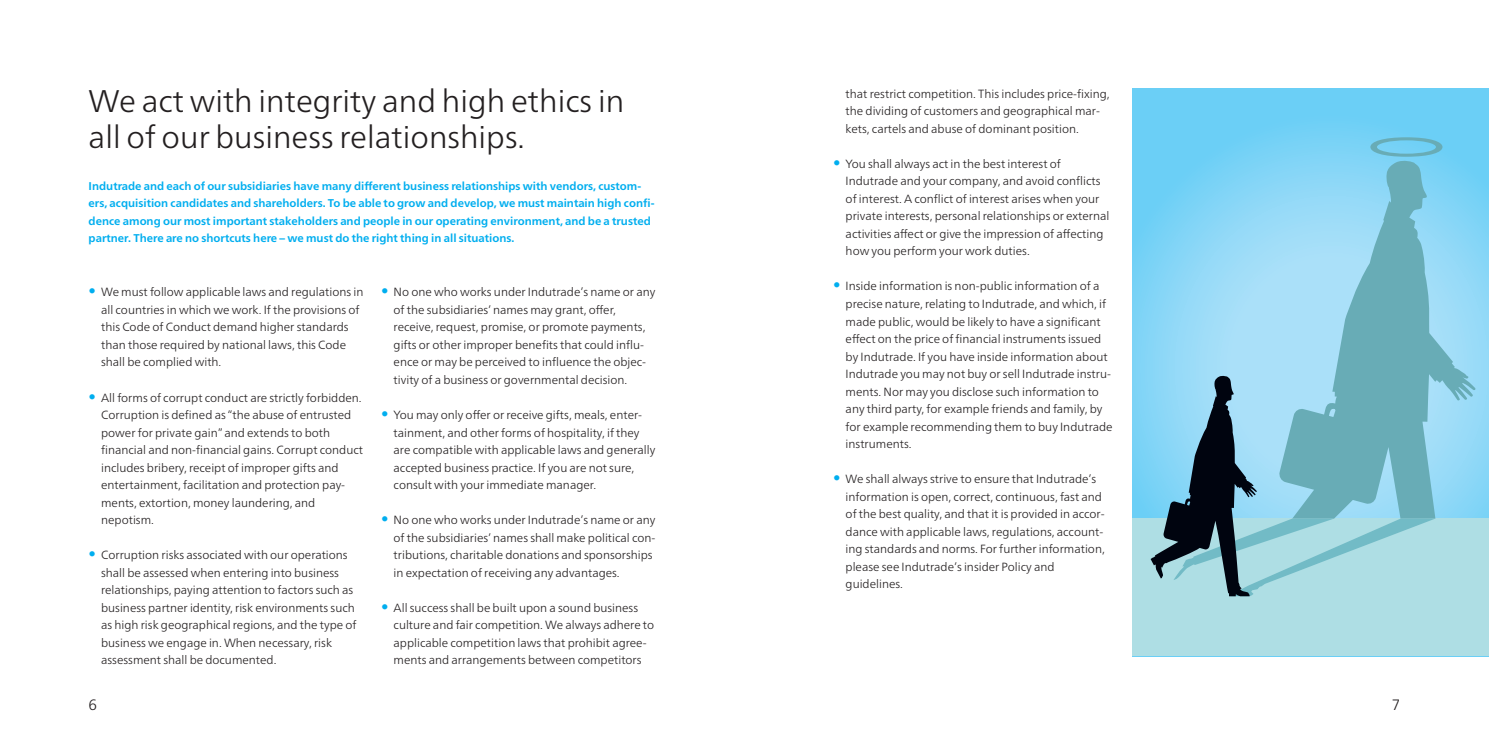
<style>
.page{position:relative;width:1489px;height:745px;background:#fff}
.page>*{position:absolute;margin:0;border:0;box-sizing:border-box;transform-origin:0 0}
.Rubrik_1{font:300 31.25px/35px "Frutiger Neue LTW1 G";color:#231f20}
.t1{font:300 15px "Frutiger Neue LTW1 G";color:#231f20}
.t2{font:300 11.88px/17.5px "Frutiger Neue LTW1 G";color:#231f20}
.Ingress{font:700 11.25px/17.5px "Frutiger Neue LTW1 G";color:#00aeef}
.s1{font-weight:700;font-size:15px;color:#00aeef}
</style>
<div class="page">
<svg style="left:1132px;top:89px;width:356px;height:429px;background:#7fd4f6"></svg>
<div style="left:1132px;top:518px;width:356px;height:138px;background:#aedee4"></div>
<svg style="left:1278px;top:159px;width:197px;height:359px;background:#8acde4"></svg>
<svg style="left:1370px;top:137px;width:72px;height:20px"></svg>
<svg style="left:1150px;top:375px;width:285px;height:221px"></svg>
<p class="Rubrik_1" style="left:89px;top:84px;width:537px">We act with integrity and high ethics in all of our business relationships.</p>
<p class="Ingress" style="left:89px;top:177px;width:567px">Indutrade and each of our subsidiaries have many different business relationships with vendors, custom&shy;ers, acquisition candidates and shareholders. To be able to grow and develop, we must maintain high confi&shy;dence among our most important stakeholders and people in our operating environment, and be a trusted partner. There are no shortcuts here – we must do the right thing in all situations.</p>
<p class="t2" style="left:101px;top:283px;width:264px;text-indent:-12px"><span class="s1">•</span> We must follow applicable laws and regulations in all countries in which we work. If the provisions of this Code of Conduct demand higher standards than those required by national laws, this Code shall be complied with.</p>
<p class="t2" style="left:101px;top:388px;width:263px;text-indent:-12px"><span class="s1">•</span> All forms of corrupt conduct are strictly forbidden.<br>Corruption is defined as “the abuse of entrusted power for private gain” and extends to both financial and non-financial gains. Corrupt conduct includes bribery, receipt of improper gifts and entertainment, facilitation and protection pay&shy;ments, extortion, money laundering, and nepotism.</p>
<p class="t2" style="left:101px;top:546px;width:257px;text-indent:-12px"><span class="s1">•</span> Corruption risks associated with our operations shall be assessed when entering into business relationships, paying attention to factors such as business partner identity, risk environments such as high risk geographical regions, and the type of business we engage in. When necessary, risk assessment shall be documented.</p>
<p class="t2" style="left:393px;top:283px;width:263px;text-indent:-12px"><span class="s1">•</span> No one who works under Indutrade’s name or any of the subsidiaries’ names may grant, offer, receive, request, promise, or promote payments, gifts or other improper benefits that could influ&shy;ence or may be perceived to influence the objec&shy;tivity of a business or governmental decision.</p>
<p class="t2" style="left:393px;top:406px;width:263px;text-indent:-12px"><span class="s1">•</span> You may only offer or receive gifts, meals, enter&shy;tainment, and other forms of hospitality, if they are compatible with applicable laws and generally accepted business practice. If you are not sure, consult with your immediate manager.</p>
<p class="t2" style="left:393px;top:511px;width:263px;text-indent:-12px"><span class="s1">•</span> No one who works under Indutrade’s name or any of the subsidiaries’ names shall make political con&shy;tributions, charitable donations and sponsorships in expectation of receiving any advantages.</p>
<p class="t2" style="left:393px;top:598px;width:262px;text-indent:-12px"><span class="s1">•</span> All success shall be built upon a sound business culture and fair competition. We always adhere to applicable competition laws that prohibit agree&shy;ments and arrangements between competitors</p>
<p class="t2" style="left:845px;top:85px;width:265px">that restrict competition. This includes price-fixing, the dividing of customers and geographical mar&shy;kets, cartels and abuse of dominant position.</p>
<p class="t2" style="left:845px;top:155px;width:265px;text-indent:-12px"><span class="s1">•</span> You shall always act in the best interest of Indutrade and your company, and avoid conflicts of interest. A conflict of interest arises when your private interests, personal relationships or external activities affect or give the impression of affecting how you perform your work duties.</p>
<p class="t2" style="left:845px;top:277px;width:268px;text-indent:-12px"><span class="s1">•</span> Inside information is non-public information of a precise nature, relating to Indutrade, and which, if made public, would be likely to have a significant effect on the price of financial instruments issued by Indutrade. If you have inside information about Indutrade you may not buy or sell Indutrade instru&shy;ments. Nor may you disclose such information to any third party, for example friends and family, by for example recommending them to buy Indutrade instruments.</p>
<p class="t2" style="left:845px;top:470px;width:261px;text-indent:-12px"><span class="s1">•</span> We shall always strive to ensure that Indutrade’s information is open, correct, continuous, fast and of the best quality, and that it is provided in accor&shy;dance with applicable laws, regulations, account&shy;ing standards and norms. For further information, please see Indutrade’s insider Policy and guidelines.</p>
<p class="t1" style="left:89px;top:694px;width:10px">6</p>
<p class="t1" style="left:1391px;top:694px;width:10px">7</p>
</div>
